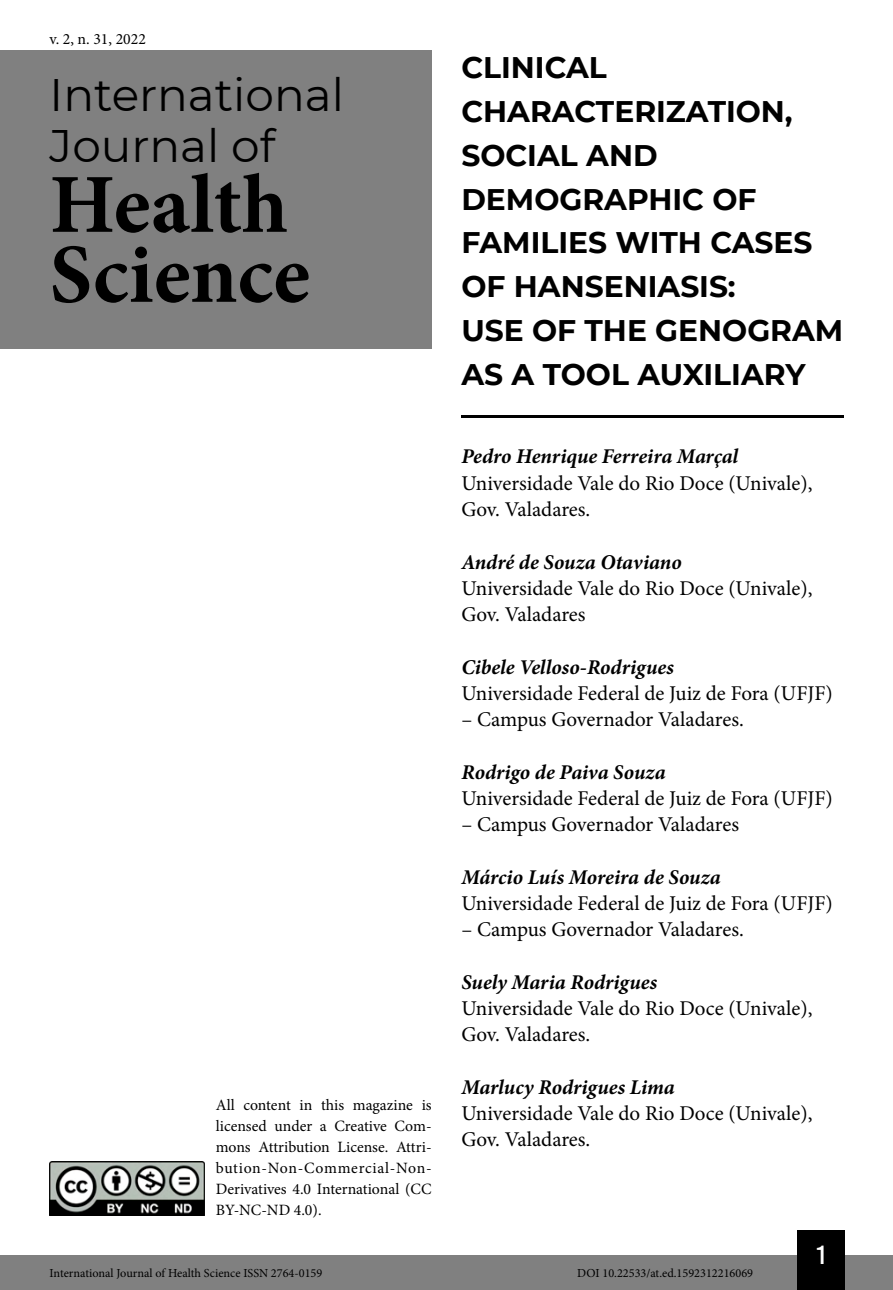
<style>
.page{position:relative;width:893px;height:1290px;background:#fff}
.page>*{position:absolute;margin:0;border:0;box-sizing:border-box;transform-origin:0 0}
.t1{font:700 84px/70px "Minion Pro";color:#000}
.t2{font:45.5px/50.8px "Montserrat";color:#000}
.Título_Artigo{font:700 29.75px/43.8px "Montserrat";color:#000}
.t3{font:26.25px "Bebas Kai";color:#fff}
.Infos_autor{font:21px/26.2px "Minion Pro";color:#000}
.Autor{font:italic 700 21px "Minion Pro";letter-spacing:-.005em;color:#000}
.t4{font:15.75px/21px "Minion Pro";color:#000;text-align:justify}
.t5{font:12.25px "Minion Pro";color:#000}
</style>
<div class="page">
<div style="left:0;top:1255px;width:893px;height:35px;background:#808080"></div>
<div style="left:797px;top:1230px;width:48px;height:60px;background:#000"></div>
<img style="left:50px;top:1161px;width:154px;height:54px">
<div style="left:0;top:50px;width:432px;height:298px;background:#808080"></div>
<hr style="left:461px;top:415px;width:382px;height:3px;background:#000">
<p class="t4" style="left:50px;top:28px;width:98px">v. 2, n. 31, 2022</p>
<h2 class="t2" style="left:50px;top:68px;width:296px">International<br>Journal of</h2>
<h1 class="t1" style="left:50px;top:169px;width:262px">Health<br>Science</h1>
<p class="t4" style="left:216px;top:1095px;width:217px">All content in this magazine is licensed under a Creative Com&shy;mons Attribution License. Attri&shy;bution-Non-Commercial-Non-Derivatives 4.0 International (CC BY-NC-ND 4.0).</p>
<p class="Título_Artigo" style="left:461px;top:44px;width:353px">CLINICAL<br>CHARACTERIZATION,<br>SOCIAL AND<br>DEMOGRAPHIC OF<br>FAMILIES WITH CASES<br>OF HANSENIASIS:</p>
<p class="Título_Artigo" style="left:461px;top:307px;width:383px">USE OF THE GENOGRAM<br>AS A TOOL AUXILIARY</p>
<p class="Autor" style="left:461px;top:442px;width:278px">Pedro Henrique Ferreira Marçal</p>
<p class="Infos_autor" style="left:461px;top:470px;width:353px">Universidade Vale do Rio Doce (Univale),<br>Gov. Valadares.</p>
<p class="Autor" style="left:461px;top:547px;width:222px">André de Souza Otaviano</p>
<p class="Infos_autor" style="left:461px;top:575px;width:353px">Universidade Vale do Rio Doce (Univale),<br>Gov. Valadares</p>
<p class="Autor" style="left:461px;top:652px;width:214px">Cibele Velloso-Rodrigues</p>
<p class="Infos_autor" style="left:461px;top:680px;width:373px">Universidade Federal de Juiz de Fora (UFJF)</p>
<p class="Infos_autor" style="left:461px;top:706px;width:284px">– Campus Governador Valadares.</p>
<p class="Autor" style="left:461px;top:757px;width:206px">Rodrigo de Paiva Souza</p>
<p class="Infos_autor" style="left:461px;top:785px;width:373px">Universidade Federal de Juiz de Fora (UFJF)</p>
<p class="Infos_autor" style="left:461px;top:811px;width:279px">– Campus Governador Valadares</p>
<p class="Autor" style="left:461px;top:862px;width:261px">Márcio Luís Moreira de Souza</p>
<p class="Infos_autor" style="left:461px;top:890px;width:373px">Universidade Federal de Juiz de Fora (UFJF)</p>
<p class="Infos_autor" style="left:461px;top:916px;width:284px">– Campus Governador Valadares.</p>
<p class="Autor" style="left:461px;top:967px;width:197px">Suely Maria Rodrigues</p>
<p class="Infos_autor" style="left:461px;top:995px;width:353px">Universidade Vale do Rio Doce (Univale),<br>Gov. Valadares.</p>
<p class="Autor" style="left:461px;top:1072px;width:215px">Marlucy Rodrigues Lima</p>
<p class="Infos_autor" style="left:461px;top:1100px;width:353px">Universidade Vale do Rio Doce (Univale),<br>Gov. Valadares.</p>
<p class="t3" style="left:817px;top:1241px;width:10px">1</p>
<p class="t5" style="left:50px;top:1265px;width:274px">International Journal of Health Science ISSN 2764-0159</p>
<p class="t5" style="left:577px;top:1265px;width:177px">DOI 10.22533/at.ed.1592312216069</p>
</div>
